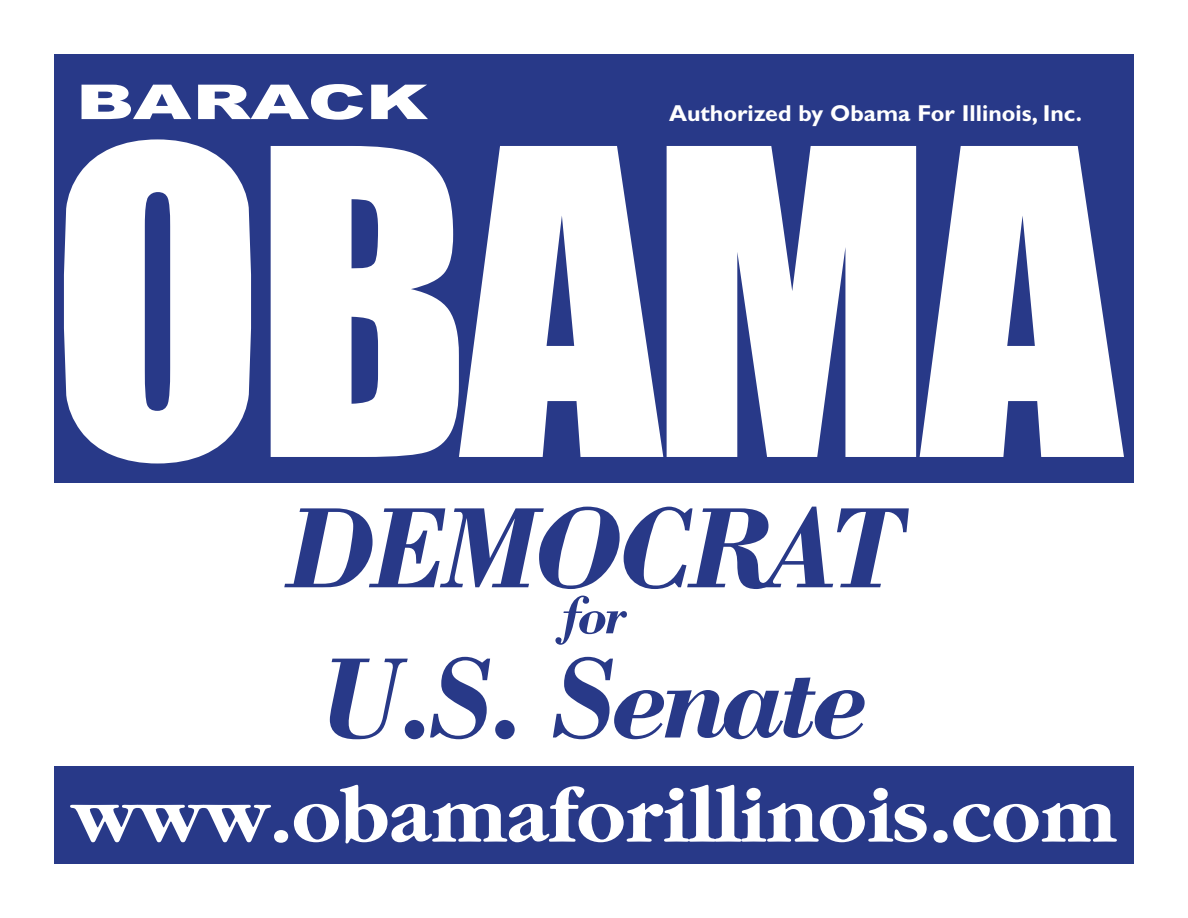
<style>
.page{position:relative;width:1188px;height:918px;background:#fff}
.page>*{position:absolute;margin:0;border:0;box-sizing:border-box;transform-origin:0 0}
.t1{font:italic 700 118.05px "Bodoni";letter-spacing:-.06em;color:#283988}
.t2{font:700 80.4px "Garamond";color:#fff}
.t3{font:italic 700 55.2px "Bodoni";color:#283988}
.t4{font:700 23.1px "Gill Sans";color:#fff}
</style>
<div class="page">
<div style="left:54px;top:54px;width:1080px;height:428px;background:#283988"></div>
<div style="left:54px;top:766px;width:1080px;height:98px;background:#283988"></div>
<svg style="left:64px;top:139px;width:1060px;height:325px;fill:#fff"></svg>
<svg style="left:82px;top:84px;width:346px;height:36px"></svg>
<p class="t4" style="left:669px;top:106px;width:415px">Authorized by Obama For Illinois, Inc.</p>
<h1 class="t1" style="left:285px;top:507px;width:620px">DEMOCRAT</h1>
<h3 class="t3" style="left:562px;top:596px;width:65px">for</h3>
<h1 class="t1" style="left:318px;top:657px;width:552px">U.S. Senate</h1>
<h2 class="t2" style="left:72px;top:785px;width:1045px">www.obamaforillinois.com</h2>
</div>
